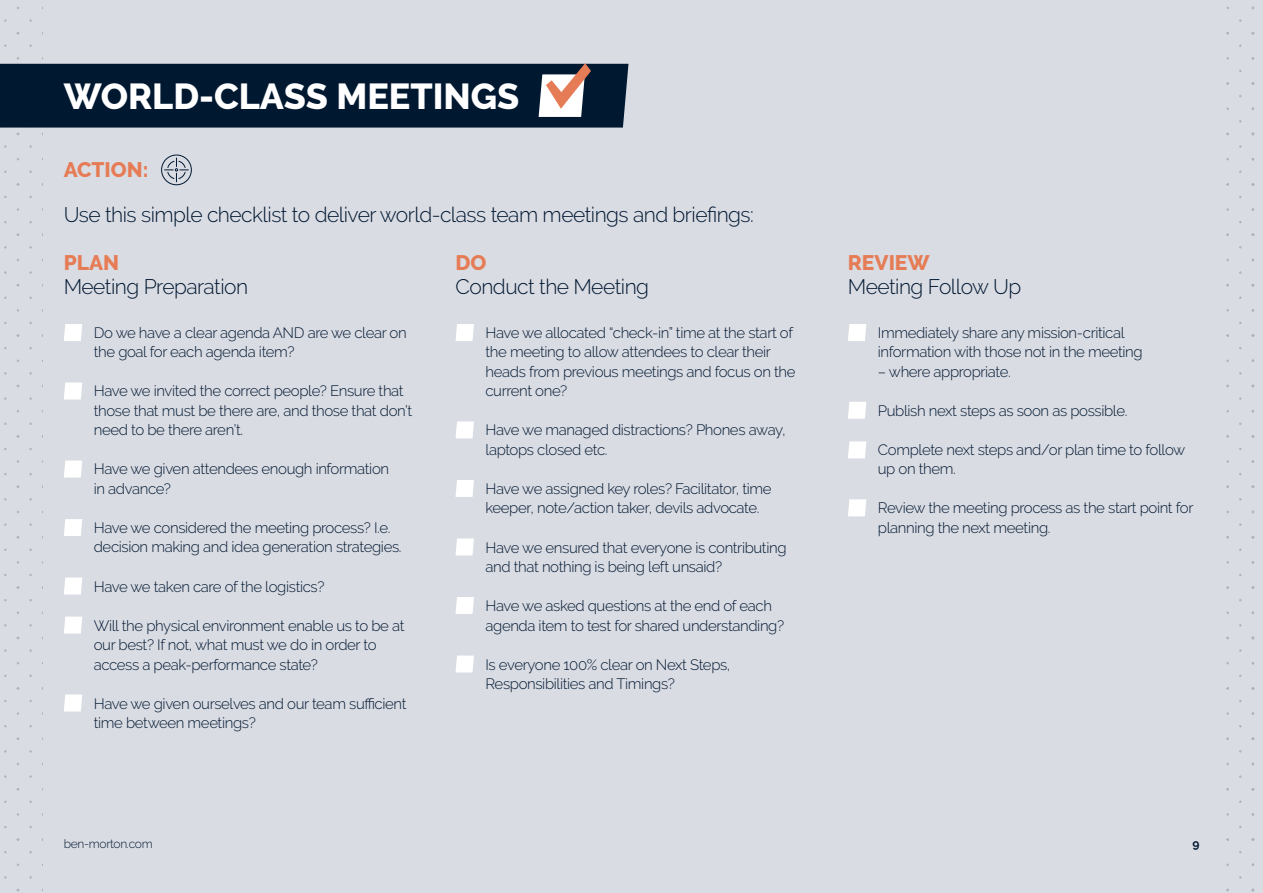
<style>
.page{position:relative;width:1263px;height:893px;background:#dadce3}
.page>*{position:absolute;margin:0;border:0;box-sizing:border-box;transform-origin:0 0}
.t1{font:800 36px "Raleway";color:#fff}
.t2{font:300 21px "Raleway";letter-spacing:-.025em;color:#011831}
.t3{font:800 21px "Raleway";color:#e67c55}
.t4{font:300 15px/19.5px "Raleway";letter-spacing:-.025em;color:#011831}
.t5{font:300 12px "Raleway";letter-spacing:-.025em;color:#011831}
.t6{font:700 12px "Raleway";color:#011831}
</style>
<div class="page">
<svg style="left:64px;top:324px;width:18px;height:17px"></svg>
<svg style="left:64px;top:461px;width:18px;height:17px"></svg>
<svg style="left:64px;top:519px;width:18px;height:17px"></svg>
<svg style="left:64px;top:577px;width:18px;height:18px"></svg>
<svg style="left:64px;top:617px;width:18px;height:17px"></svg>
<svg style="left:64px;top:694px;width:18px;height:17px"></svg>
<svg style="left:64px;top:382px;width:18px;height:18px"></svg>
<svg style="left:455px;top:324px;width:19px;height:17px"></svg>
<svg style="left:455px;top:421px;width:19px;height:17px"></svg>
<svg style="left:455px;top:480px;width:19px;height:17px"></svg>
<svg style="left:455px;top:538px;width:19px;height:17px"></svg>
<svg style="left:848px;top:324px;width:18px;height:17px"></svg>
<svg style="left:848px;top:402px;width:18px;height:17px"></svg>
<svg style="left:848px;top:441px;width:18px;height:17px"></svg>
<svg style="left:848px;top:499px;width:18px;height:17px"></svg>
<svg style="left:455px;top:597px;width:19px;height:17px"></svg>
<svg style="left:455px;top:655px;width:19px;height:18px"></svg>
<svg style="left:0;top:63px;width:628px;height:65px;background:#11253b"></svg>
<div style="left:161px;top:155px;width:31px;height:30px;border:1px solid #011831;border-radius:50%"></div>
<svg style="left:165px;top:158px;width:23px;height:24px"></svg>
<h1 class="t1" style="left:64px;top:76px;width:457px">WORLD-CLASS MEETINGS</h1>
<h2 class="t3" style="left:64px;top:158px;width:86px">ACTION:</h2>
<h2 class="t2" style="left:64px;top:202px;width:692px">Use this simple checklist to deliver world-class team meetings and briefings:</h2>
<h2 class="t3" style="left:64px;top:251px;width:57px">PLAN</h2>
<h2 class="t2" style="left:64px;top:275px;width:186px">Meeting Preparation</h2>
<p class="t4" style="left:94px;top:323px;width:314px">Do we have a clear agenda AND are we clear on the goal for each agenda item?</p>
<p class="t4" style="left:94px;top:381px;width:320px">Have we invited the correct people? Ensure that those that must be there are, and those that don’t need to be there aren’t.</p>
<p class="t4" style="left:94px;top:459px;width:297px">Have we given attendees enough information in advance?</p>
<p class="t4" style="left:94px;top:518px;width:309px">Have we considered the meeting process? I.e. decision making and idea generation strategies.</p>
<p class="t4" style="left:94px;top:576px;width:232px">Have we taken care of the logistics?</p>
<p class="t4" style="left:94px;top:615px;width:312px">Will the physical environment enable us to be at our best? If not, what must we do in order to access a peak-performance state?</p>
<p class="t4" style="left:94px;top:693px;width:314px">Have we given ourselves and our team sufficient time between meetings?</p>
<h2 class="t3" style="left:455px;top:251px;width:32px">DO</h2>
<h2 class="t2" style="left:455px;top:275px;width:195px">Conduct the Meeting</h2>
<p class="t4" style="left:485px;top:323px;width:312px">Have we allocated “check-in” time at the start of the meeting to allow attendees to clear their heads from previous meetings and focus on the current one?</p>
<p class="t4" style="left:485px;top:420px;width:302px">Have we managed distractions? Phones away, laptops closed etc.</p>
<p class="t4" style="left:485px;top:479px;width:288px">Have we assigned key roles? Facilitator, time keeper, note/action taker, devils advocate.</p>
<p class="t4" style="left:485px;top:537px;width:303px">Have we ensured that everyone is contributing and that nothing is being left unsaid?</p>
<p class="t4" style="left:485px;top:596px;width:300px">Have we asked questions at the end of each agenda item to test for shared understanding?</p>
<p class="t4" style="left:485px;top:654px;width:247px">Is everyone 100% clear on Next Steps,<br>Responsibilities and Timings?</p>
<h2 class="t3" style="left:848px;top:251px;width:83px">REVIEW</h2>
<h2 class="t2" style="left:848px;top:275px;width:175px">Meeting Follow Up</h2>
<p class="t4" style="left:878px;top:323px;width:266px">Immediately share any mission-critical information with those not in the meeting</p>
<p class="t4" style="left:878px;top:362px;width:134px">– where appropriate.</p>
<p class="t4" style="left:878px;top:401px;width:251px">Publish next steps as soon as possible.</p>
<p class="t4" style="left:878px;top:440px;width:309px">Complete next steps and/or plan time to follow up on them.</p>
<p class="t4" style="left:878px;top:498px;width:317px">Review the meeting process as the start point for planning the next meeting.</p>
<p class="t5" style="left:64px;top:836px;width:90px">ben-morton.com</p>
<p class="t6" style="left:1192px;top:837px;width:9px">9</p>
</div>
